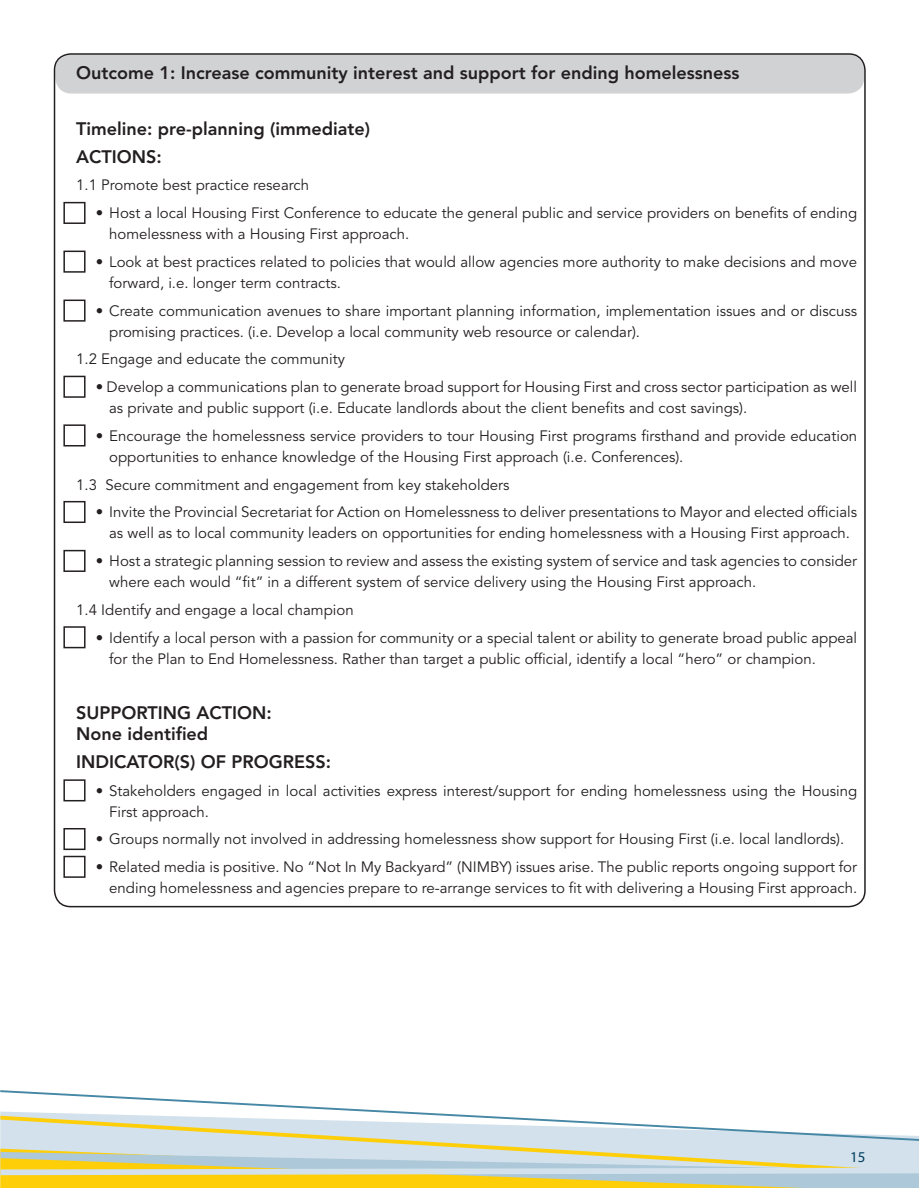
<style>
.page{position:relative;width:919px;height:1188px;background:#fff}
.page>*{position:absolute;margin:0;border:0;box-sizing:border-box;transform-origin:0 0}
.t1{font:800 18px/27.8px "Avenir LT Std";color:#231f20}
.t2{font:15px/21px "Avenir LT Std";color:#231f20}
.t3{font:15px "Myriad Pro";color:#003e5e}
</style>
<div class="page">
<svg style="left:0;top:1090px;width:918px;height:98px"></svg>
<div style="left:55px;top:55px;width:809px;height:39px;background:#d1d2d4;border-radius:16px"></div>
<div style="left:63px;top:202px;width:22px;height:22px;border:2px solid #231f20"></div>
<div style="left:63px;top:251px;width:22px;height:22px;border:2px solid #231f20"></div>
<div style="left:63px;top:300px;width:22px;height:22px;border:2px solid #231f20"></div>
<div style="left:63px;top:376px;width:22px;height:22px;border:2px solid #231f20"></div>
<div style="left:63px;top:424px;width:22px;height:23px;border:2px solid #231f20"></div>
<div style="left:63px;top:501px;width:22px;height:22px;border:2px solid #231f20"></div>
<div style="left:63px;top:550px;width:22px;height:22px;border:2px solid #231f20"></div>
<div style="left:63px;top:626px;width:22px;height:22px;border:2px solid #231f20"></div>
<div style="left:63px;top:779px;width:22px;height:22px;border:2px solid #231f20"></div>
<div style="left:63px;top:828px;width:22px;height:22px;border:2px solid #231f20"></div>
<div style="left:63px;top:856px;width:22px;height:22px;border:2px solid #231f20"></div>
<p class="t1" style="left:76px;top:59px;width:664px">Outcome 1: Increase community interest and support for ending homelessness</p>
<p class="t1" style="left:55px;top:115px;width:316px;text-indent:21px">Timeline: pre-planning (immediate)<br>ACTION</p>
<p class="t1" style="left:146px;top:142px;width:17px">S:</p>
<p class="t2" style="left:76px;top:175px;width:234px">1.1 Promote best practice research</p>
<p class="t2" style="left:109px;top:203px;width:749px;text-indent:-14px">• Host a local Housing First Conference to educate the general public and service providers on benefits of ending homelessness with a Housing First approach.</p>
<p class="t2" style="left:109px;top:252px;width:749px;text-indent:-14px">• Look at best practices related to policies that would allow agencies more authority to make decisions and move forward, i.e. longer term contracts.</p>
<p class="t2" style="left:109px;top:300px;width:749px;text-indent:-14px">• Create communication avenues to share important planning information, implementation issues and or discuss promising practices. (i.e. Develop a local community web resource or calendar).</p>
<p class="t2" style="left:76px;top:349px;width:270px">1.2 Engage and educate the community</p>
<p class="t2" style="left:109px;top:377px;width:749px;text-indent:-14px">• Develop a communications plan to generate broad support for Housing First and cross sector participation as well as private and public support (i.e. Educate landlords about the client benefits and cost savings).</p>
<p class="t2" style="left:109px;top:426px;width:749px;text-indent:-14px">• Encourage the homelessness service providers to tour Housing First programs firsthand and provide education opportunities to enhance knowledge of the Housing First approach (i.e. Conferences).</p>
<p class="t2" style="left:76px;top:474px;width:435px">1.3 Secure commitment and engagement from key stakeholders</p>
<p class="t2" style="left:96px;top:502px;width:763px;text-align:center">• Invite the Provincial Secretariat for Action on Homelessness to deliver presentations to Mayor and elected officials as well as to local community leaders on opportunities for ending homelessness with a Housing First approach.</p>
<p class="t2" style="left:109px;top:551px;width:749px;text-indent:-14px">• Host a strategic planning session to review and assess the existing system of service and task agencies to consider where each would “fit” in a different system of service delivery using the Housing First approach.</p>
<p class="t2" style="left:76px;top:600px;width:279px">1.4 Identify and engage a local champion</p>
<p class="t2" style="left:109px;top:627px;width:749px;text-indent:-14px">• Identify a local person with a passion for community or a special talent or ability to generate broad public appeal for the Plan to End Homelessness. Rather than target a public official, identify a local “hero” or champion.</p>
<p class="t1" style="left:76px;top:699px;width:58px">SUPPORTING</p>
<p class="t1" style="left:196px;top:699px;width:38px">ACTION</p>
<p class="t1" style="left:266px;top:699px;width:7px">:</p>
<p class="t1" style="left:55px;top:720px;width:155px">None identified<br>INDI</p>
<p class="t1" style="left:114px;top:748px;width:26px">CATOR</p>
<p class="t1" style="left:174px;top:748px;width:82px">(S) OF PROGRE</p>
<p class="t1" style="left:305px;top:748px;width:27px">SS:</p>
<p class="t2" style="left:109px;top:780px;width:749px;text-indent:-14px">• Stakeholders engaged in local activities express interest/support for ending homelessness using the Housing<br>First approach.</p>
<p class="t2" style="left:96px;top:829px;width:750px">• Groups normally not involved in addressing homelessness show support for Housing First (i.e. local landlords).</p>
<p class="t2" style="left:96px;top:857px;width:763px;text-align:right">• Related media is positive. No “Not In My Backyard” (NIMBY) issues arise. The public reports ongoing support for ending homelessness and agencies prepare to re-arrange services to fit with delivering a Housing First approach.</p>
<p class="t3" style="left:850px;top:1148px;width:17px">15</p>
</div>
